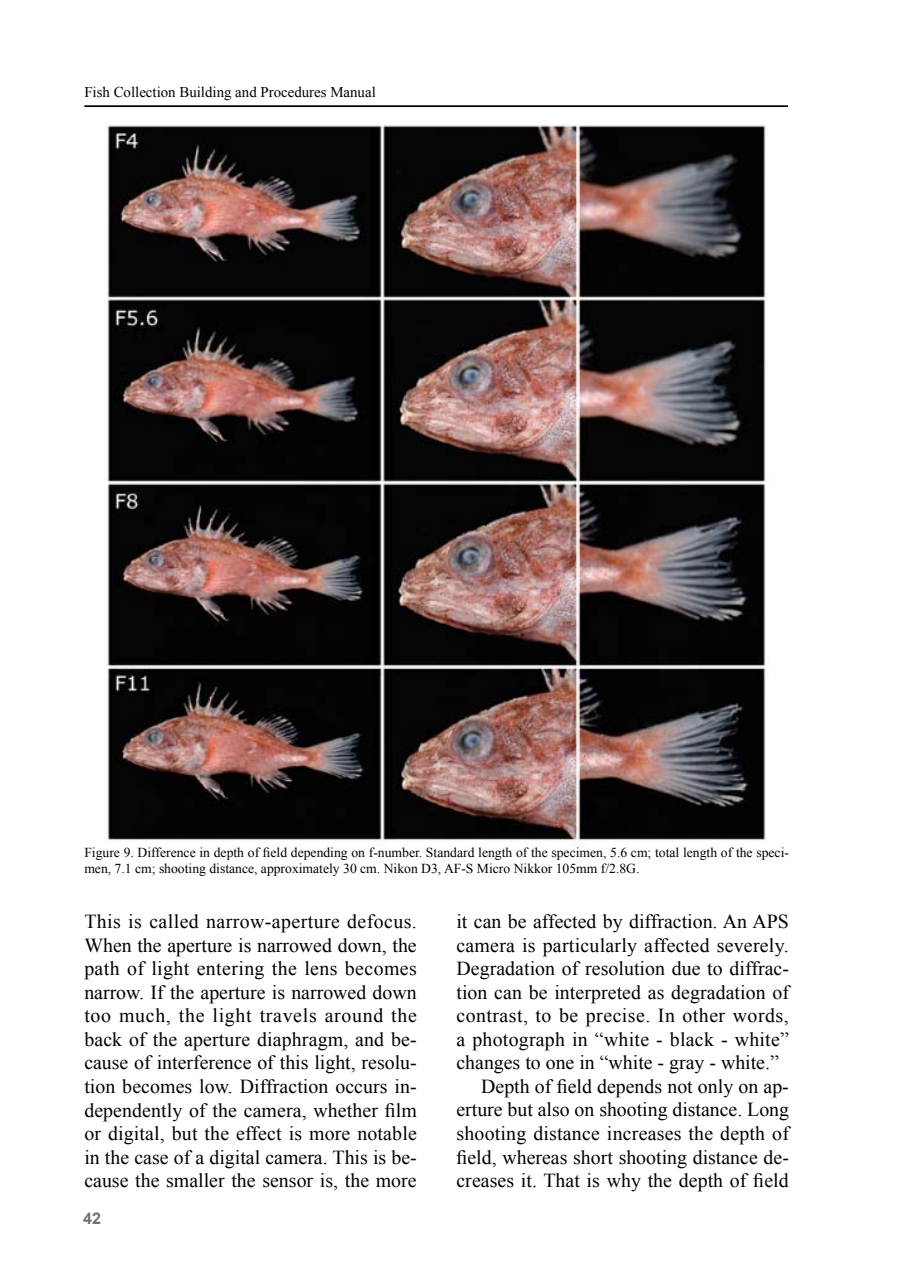
<style>
.page{position:relative;width:903px;height:1275px;background:#fff}
.page>*{position:absolute;margin:0;border:0;box-sizing:border-box;transform-origin:0 0}
.t1{font:19.78px/23.6px "Times New Roman";letter-spacing:.005em;color:#000;text-align:justify}
.t2{font:700 16.1px "Arial";color:#727172}
.t3{font:14.88px "Times New Roman";color:#000}
.t4{font:13.65px "Times New Roman";color:#000}
</style>
<div class="page">
<hr style="left:84px;top:105px;width:704px;height:2px;background:#000">
<img style="left:106px;top:125px;width:660px;height:717px">
<p class="t3" style="left:84px;top:82px;width:293px">Fish Collection Building and Procedures Manual</p>
<p class="t4" style="left:84px;top:843px;width:706px">Figure 9. Difference in depth of field depending on -f number. Standard length of the specimen, 5.6 cm; total length of the speci-</p>
<p class="t4" style="left:84px;top:860px;width:557px">men, 7.1 cm; shooting distance, approximately 30 cm. Nikon D3, AF S- Micro Nikkor 105mm f/2.8G.</p>
<p class="t1" style="left:84px;top:909px;width:334px">This is called narrow-aperture defocus.<br>When the aperture is narrowed down, the path of light entering the lens becomes narrow. If the aperture is narrowed down too much, the light travels around the</p>
<p class="t1" style="left:84px;top:1027px;width:334px">back of the aperture diaphragm, and be-</p>
<p class="t1" style="left:84px;top:1051px;width:334px">cause of interference of this light, resolu-</p>
<p class="t1" style="left:84px;top:1074px;width:334px">tion becomes low. Diffraction occurs in-</p>
<p class="t1" style="left:84px;top:1098px;width:334px">dependently of the camera, whether film</p>
<p class="t1" style="left:84px;top:1121px;width:334px">or digital, but the effect is more notable</p>
<p class="t1" style="left:84px;top:1168px;width:334px">cause the smaller the sensor is, the more</p>
<p class="t1" style="left:84px;top:1145px;width:334px">in the case of a digital camera. This is be-</p>
<p class="t2" style="left:83px;top:1207px;width:19px">42</p>
<p class="t1" style="left:456px;top:909px;width:334px">it can be affected by diffraction. An APS camera is particularly affected severely.</p>
<p class="t1" style="left:456px;top:980px;width:334px">tion can be interpreted as degradation of</p>
<p class="t1" style="left:456px;top:956px;width:334px">Degradation of resolution due to diffrac-</p>
<p class="t1" style="left:456px;top:1003px;width:334px">contrast, to be precise. In other words, a photograph in “white - black - white“ changes to one in “white - gray - white “.</p>
<p class="t1" style="left:456px;top:1098px;width:334px">erture but also on shooting distance. Long</p>
<p class="t1" style="left:481px;top:1074px;width:309px">Depth of field depends not only on ap-</p>
<p class="t1" style="left:456px;top:1121px;width:334px">shooting distance increases the depth of</p>
<p class="t1" style="left:456px;top:1168px;width:334px">creases .i t That is why the depth of field</p>
<p class="t1" style="left:456px;top:1145px;width:334px">field, whereas short shooting distance de-</p>
</div>
